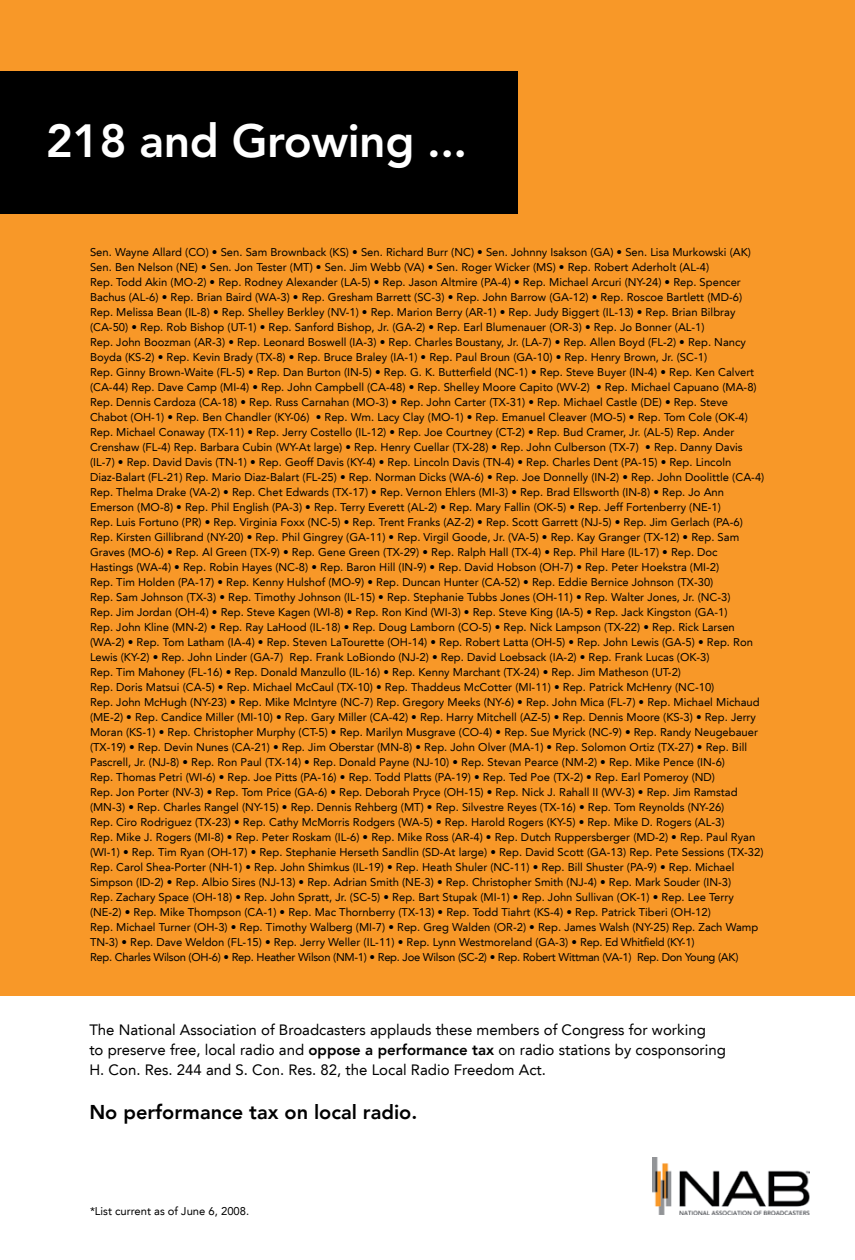
<style>
.page{position:relative;width:855px;height:1260px;background:#fff}
.page>*{position:absolute;margin:0;border:0;box-sizing:border-box;transform-origin:0 0}
.t1{font:800 46.12px "Avenir";letter-spacing:-.01em;color:#fff}
.t2{font:800 20px "Avenir LT";color:#000}
.t3{font:15px/20px "Avenir LT";color:#000}
.t4{font:11.25px/15px "Avenir LT";color:#000}
.s1{font-weight:800}
</style>
<div class="page">
<div style="left:0;top:0;width:855px;height:996px;background:#f89828"></div>
<div style="left:0;top:71px;width:518px;height:143px;background:#000"></div>
<img style="left:652px;top:1158px;width:158px;height:57px">
<h1 class="t1" style="left:46px;top:114px;width:423px">218 and Growing ...</h1>
<p class="t4" style="left:90px;top:245px;width:676px">Sen. Wayne Allard (CO) • Sen. Sam Brownback (KS) • Sen. Richard Burr (NC) • Sen. Johnny Isakson (GA) • Sen. Lisa Murkowski (AK)<br>Sen. Ben Nelson (NE) • Sen. Jon Tester (MT) • Sen. Jim Webb (VA) • Sen. Roger Wicker (MS) • Rep. Robert Aderholt (AL-4)<br>Rep. Todd Akin (MO-2) • Rep. Rodney Alexander (LA-5) • Rep. Jason Altmire (PA-4) • Rep. Michael Arcuri (NY-24) • Rep. Spencer Bachus (AL-6) • Rep. Brian Baird (WA-3) • Rep. Gresham Barrett (SC-3) • Rep. John Barrow (GA-12) • Rep. Roscoe Bartlett (MD-6)<br>Rep. Melissa Bean (IL-8) • Rep. Shelley Berkley (NV-1) • Rep. Marion Berry (AR-1) • Rep. Judy Biggert (IL-13) • Rep. Brian Bilbray (CA-50) • Rep. Rob Bishop (UT-1) • Rep. Sanford Bishop, Jr. (GA-2) • Rep. Earl Blumenauer (OR-3) • Rep. Jo Bonner (AL-1)<br>Rep. John Boozman (AR-3) • Rep. Leonard Boswell (IA-3) • Rep. Charles Boustany, Jr. (LA-7) • Rep. Allen Boyd (FL-2) • Rep. Nancy Boyda (KS-2) • Rep. Kevin Brady (TX-8) • Rep. Bruce Braley (IA-1) • Rep. Paul Broun (GA-10) • Rep. Henry Brown, Jr. (SC-1)<br>Rep. Ginny Brown-Waite (FL-5) • Rep. Dan Burton (IN-5) • Rep. G. K. Butterfield (NC-1) • Rep. Steve Buyer (IN-4) • Rep. Ken Calvert (CA-44) Rep. Dave Camp (MI-4) • Rep. John Campbell (CA-48) • Rep. Shelley Moore Capito (WV-2) • Rep. Michael Capuano (MA-8)<br>Rep. Dennis Cardoza (CA-18) • Rep. Russ Carnahan (MO-3) • Rep. John Carter (TX-31) • Rep. Michael Castle (DE) • Rep. Steve Chabot (OH-1) • Rep. Ben Chandler (KY-06) • Rep. Wm. Lacy Clay (MO-1) • Rep. Emanuel Cleaver (MO-5) • Rep. Tom Cole (OK-4)<br>Rep. Michael Conaway (TX-11) • Rep. Jerry Costello (IL-12) • Rep. Joe Courtney (CT-2) • Rep. Bud Cramer, Jr. (AL-5) Rep. Ander Crenshaw (FL-4) Rep. Barbara Cubin (WY-At large) • Rep. Henry Cuellar (TX-28) • Rep. John Culberson (TX-7) • Rep. Danny Davis (IL-7) • Rep. David Davis (TN-1) • Rep. Geoff Davis (KY-4) • Rep. Lincoln Davis (TN-4) • Rep. Charles Dent (PA-15) • Rep. Lincoln Diaz-Balart (FL-21) Rep. Mario Diaz-Balart (FL-25) • Rep. Norman Dicks (WA-6) • Rep. Joe Donnelly (IN-2) • Rep. John Doolittle (CA-4)<br>Rep. Thelma Drake (VA-2) • Rep. Chet Edwards (TX-17) • Rep. Vernon Ehlers (MI-3) • Rep. Brad Ellsworth (IN-8) • Rep. Jo Ann Emerson (MO-8) • Rep. Phil English (PA-3) • Rep. Terry Everett (AL-2) • Rep. Mary Fallin (OK-5) • Rep. Jeff Fortenberry (NE-1)<br>Rep. Luis Fortuno (PR) • Rep. Virginia Foxx (NC-5) • Rep. Trent Franks (AZ-2) • Rep. Scott Garrett (NJ-5) • Rep. Jim Gerlach (PA-6)<br>Rep. Kirsten Gillibrand (NY-20) • Rep. Phil Gingrey (GA-11) • Rep. Virgil Goode, Jr. (VA-5) • Rep. Kay Granger (TX-12) • Rep. Sam Graves (MO-6) • Rep. Al Green (TX-9) • Rep. Gene Green (TX-29) • Rep. Ralph Hall (TX-4) • Rep. Phil Hare (IL-17) • Rep. Doc<br>Hastings (WA-4) • Rep. Robin Hayes (NC-8) • Rep. Baron Hill (IN-9) • Rep. David Hobson (OH-7) • Rep. Peter Hoekstra (MI-2)<br>Rep. Tim Holden (PA-17) • Rep. Kenny Hulshof (MO-9) • Rep. Duncan Hunter (CA-52) • Rep. Eddie Bernice Johnson (TX-30)<br>Rep. Sam Johnson (TX-3) • Rep. Timothy Johnson (IL-15) • Rep. Stephanie Tubbs Jones (OH-11) • Rep. Walter Jones, Jr. (NC-3)<br>Rep. Jim Jordan (OH-4) • Rep. Steve Kagen (WI-8) • Rep. Ron Kind (WI-3) • Rep. Steve King (IA-5) • Rep. Jack Kingston (GA-1)<br>Rep. John Kline (MN-2) • Rep. Ray LaHood (IL-18) • Rep. Doug Lamborn (CO-5) • Rep. Nick Lampson (TX-22) • Rep. Rick Larsen (WA-2) • Rep. Tom Latham (IA-4) • Rep. Steven LaTourette (OH-14) • Rep. Robert Latta (OH-5) • Rep. John Lewis (GA-5) • Rep. Ron Lewis (KY-2) • Rep. John Linder (GA-7) Rep. Frank LoBiondo (NJ-2) • Rep. David Loebsack (IA-2) • Rep. Frank Lucas (OK-3)<br>Rep. Tim Mahoney (FL-16) • Rep. Donald Manzullo (IL-16) • Rep. Kenny Marchant (TX-24) • Rep. Jim Matheson (UT-2)<br>Rep. Doris Matsui (CA-5) • Rep. Michael McCaul (TX-10) • Rep. Thaddeus McCotter (MI-11) • Rep. Patrick McHenry (NC-10)<br>Rep. John McHugh (NY-23) • Rep. Mike McIntyre (NC-7) Rep. Gregory Meeks (NY-6) • Rep. John Mica (FL-7) • Rep. Michael Michaud (ME-2) • Rep. Candice Miller (MI-10) • Rep. Gary Miller (CA-42) • Rep. Harry Mitchell (AZ-5) • Rep. Dennis Moore (KS-3) • Rep. Jerry Moran (KS-1) • Rep. Christopher Murphy (CT-5) • Rep. Marilyn Musgrave (CO-4) • Rep. Sue Myrick (NC-9) • Rep. Randy Neugebauer (TX-19) • Rep. Devin Nunes (CA-21) • Rep. Jim Oberstar (MN-8) • Rep. John Olver (MA-1) • Rep. Solomon Ortiz (TX-27) • Rep. Bill Pascrell, Jr. (NJ-8) • Rep. Ron Paul (TX-14) • Rep. Donald Payne (NJ-10) • Rep. Stevan Pearce (NM-2) • Rep. Mike Pence (IN-6)<br>Rep. Thomas Petri (WI-6) • Rep. Joe Pitts (PA-16) • Rep. Todd Platts (PA-19) • Rep. Ted Poe (TX-2) • Rep. Earl Pomeroy (ND)<br>Rep. Jon Porter (NV-3) • Rep. Tom Price (GA-6) • Rep. Deborah Pryce (OH-15) • Rep. Nick J. Rahall II (WV-3) • Rep. Jim Ramstad (MN-3) • Rep. Charles Rangel (NY-15) • Rep. Dennis Rehberg (MT) • Rep. Silvestre Reyes (TX-16) • Rep. Tom Reynolds (NY-26)<br>Rep. Ciro Rodriguez (TX-23) • Rep. Cathy McMorris Rodgers (WA-5) • Rep. Harold Rogers (KY-5) • Rep. Mike D. Rogers (AL-3)<br>Rep. Mike J. Rogers (MI-8) • Rep. Peter Roskam (IL-6) • Rep. Mike Ross (AR-4) • Rep. Dutch Ruppersberger (MD-2) • Rep. Paul Ryan (WI-1) • Rep. Tim Ryan (OH-17) • Rep. Stephanie Herseth Sandlin (SD-At large) • Rep. David Scott (GA-13) Rep. Pete Sessions (TX-32)<br>Rep. Carol Shea-Porter (NH-1) • Rep. John Shimkus (IL-19) • Rep. Heath Shuler (NC-11) • Rep. Bill Shuster (PA-9) • Rep. Michael Simpson (ID-2) • Rep. Albio Sires (NJ-13) • Rep. Adrian Smith (NE-3) • Rep. Christopher Smith (NJ-4) • Rep. Mark Souder (IN-3)<br>Rep. Zachary Space (OH-18) • Rep. John Spratt, Jr. (SC-5) • Rep. Bart Stupak (MI-1) • Rep. John Sullivan (OK-1) • Rep. Lee Terry (NE-2) • Rep. Mike Thompson (CA-1) • Rep. Mac Thornberry (TX-13) • Rep. Todd Tiahrt (KS-4) • Rep. Patrick Tiberi (OH-12)<br>Rep. Michael Turner (OH-3) • Rep. Timothy Walberg (MI-7) • Rep. Greg Walden (OR-2) • Rep. James Walsh (NY-25) Rep. Zach Wamp TN-3) • Rep. Dave Weldon (FL-15) • Rep. Jerry Weller (IL-11) • Rep. Lynn Westmoreland (GA-3) • Rep. Ed Whitfield (KY-1)<br>Rep. Charles Wilson (OH-6) • Rep. Heather Wilson (NM-1) • Rep. Joe Wilson (SC-2) • Rep. Robert Wittman (VA-1) Rep. Don Young (AK)</p>
<p class="t3" style="left:89px;top:1020px;width:638px">The National Association of Broadcasters applauds these members of Congress for working<br>to preserve free, local radio and <span class="s1">oppose a performance tax</span> on radio stations by cosponsoring<br>H. Con. Res. 244 and S. Con. Res. 82, the Local Radio Freedom Act.</p>
<h2 class="t2" style="left:89px;top:1100px;width:330px">No performance tax on local radio.</h2>
<p class="t4" style="left:90px;top:1204px;width:161px">*List current as of June 6, 2008.</p>
</div>
